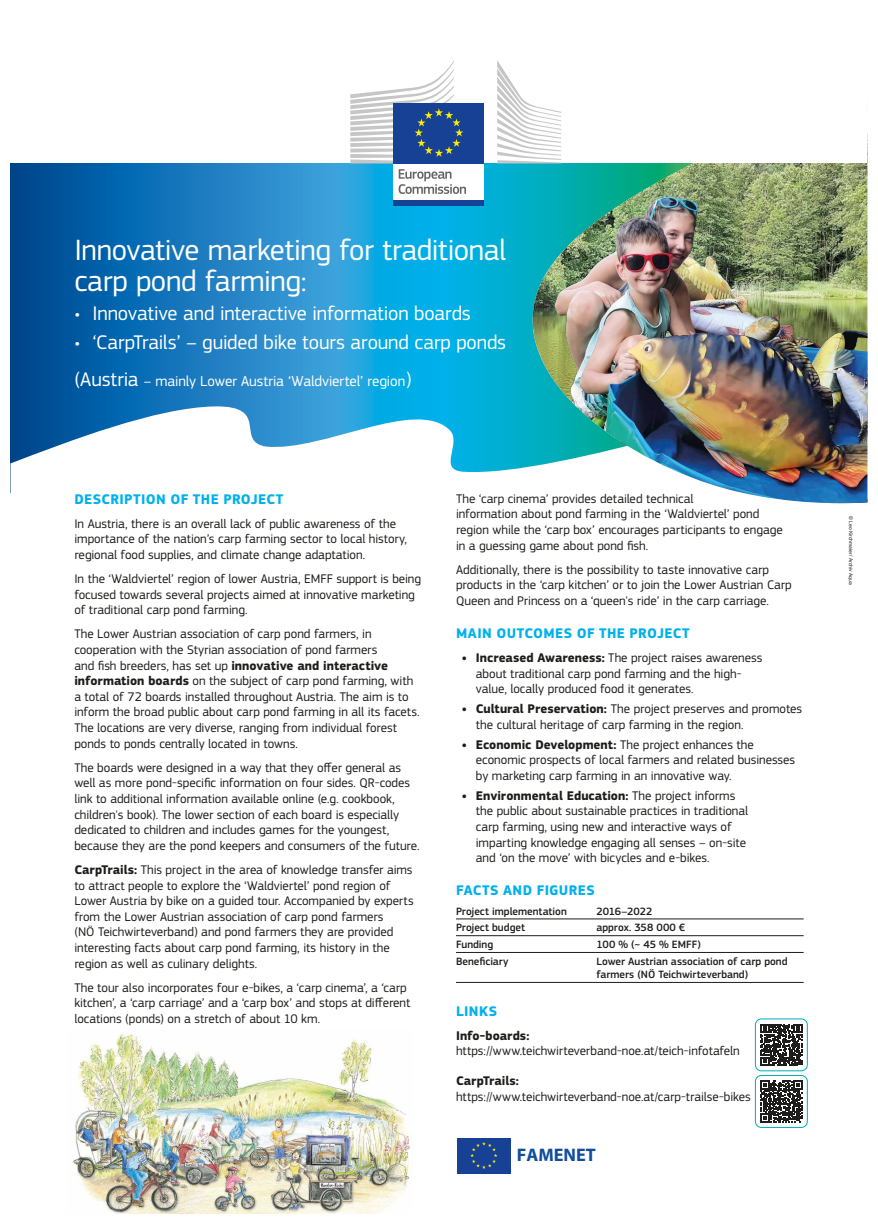
<style>
.page{position:relative;width:878px;height:1228px;background:#fff}
.page>*{position:absolute;margin:0;border:0;box-sizing:border-box;transform-origin:0 0}
.t1{font:30.5px/30.5px "EC Square Sans Pro";letter-spacing:-.015em;color:#fff}
.t2{font:20.5px "EC Square Sans Pro";letter-spacing:-.01em;color:#fff}
.t3{font:700 18.2px "Myriad Pro";color:#114e9d}
.t4{font:15px "EC Square Sans Pro";letter-spacing:-.005em;color:#fff}
.t5{font:700 14.5px "EC Square Sans Pro";letter-spacing:.025em;color:#00b1eb}
.t6{font:13px/15.6px "EC Square Sans Pro";letter-spacing:-.005em;color:#1d1d1b}
.t7{font:700 13px "EC Square Sans Pro";letter-spacing:-.005em;color:#1d1d1b}
.t8{font:500 11px/13.2px "EC Square Sans Pro";color:#1d1d1b}
.t9{font:5px "Microsoft Sans Serif";color:#1d1d1b}
.s1{font-size:20.5px}
.s2{font-weight:700}
</style>
<div class="page">
<svg style="left:10px;top:163px;width:495px;height:329px;background:#1285c4"></svg>
<div style="left:505px;top:163px;width:26px;height:225px;background:#00afc9"></div>
<svg style="left:11px;top:388px;width:521px;height:104px"></svg>
<svg style="left:457px;top:1138px;width:54px;height:36px"></svg>
<div style="left:457px;top:1137px;width:53px;height:36px;background:#164194"></div>
<svg style="left:470px;top:1142px;width:27px;height:26px"></svg>
<hr style="left:456px;top:918px;width:138px;height:1px;background:#1d1d1b">
<hr style="left:594px;top:918px;width:209px;height:1px;background:#1d1d1b">
<hr style="left:456px;top:935px;width:138px;height:1px;background:#1d1d1b">
<hr style="left:594px;top:935px;width:209px;height:1px;background:#1d1d1b">
<hr style="left:456px;top:952px;width:138px;height:1px;background:#1d1d1b">
<hr style="left:594px;top:952px;width:209px;height:1px;background:#1d1d1b">
<hr style="left:456px;top:982px;width:138px;height:1px;background:#1d1d1b">
<hr style="left:594px;top:982px;width:209px;height:1px;background:#1d1d1b">
<div style="left:393px;top:162px;width:91px;height:40px;background:#fff"></div>
<div style="left:393px;top:103px;width:91px;height:60px;background:#164194"></div>
<svg style="left:350px;top:60px;width:113px;height:103px"></svg>
<div style="left:393px;top:201px;width:91px;height:5px;background:#164194"></div>
<svg style="left:497px;top:60px;width:64px;height:103px"></svg>
<svg style="left:398px;top:169px;width:67px;height:25px"></svg>
<svg style="left:760px;top:1024px;width:41px;height:41px"></svg>
<div style="left:754px;top:1018px;width:53px;height:52px;border:1px solid #00adba;border-radius:6px"></div>
<svg style="left:760px;top:1080px;width:41px;height:42px"></svg>
<div style="left:754px;top:1075px;width:53px;height:52px;border:1px solid #00adba;border-radius:6px"></div>
<img style="left:532px;top:163px;width:335px;height:340px">
<img style="left:72px;top:1033px;width:339px;height:179px">
<h1 class="t1" style="left:74px;top:235px;width:433px">Innovative marketing for traditional carp pond farming:</h1>
<h2 class="t2" style="left:74px;top:301px;width:398px">• Innovative and interactive information boards</h2>
<h2 class="t2" style="left:74px;top:330px;width:433px">• ‘CarpTrails’ – guided bike tours around carp ponds</h2>
<p class="t4" style="left:74px;top:372px;width:339px"><span class="s1">(Austria</span> – mainly Lower Austria ‘Waldviertel’ region<span class="s1">)</span></p>
<p class="t5" style="left:74px;top:490px;width:210px">DESCRIPTION OF THE PROJECT</p>
<p class="t6" style="left:74px;top:515px;width:334px">In Austria, there is an overall lack of public awareness of the importance of the nation’s carp farming sector to local history, regional food supplies, and climate change adaptation.</p>
<p class="t6" style="left:74px;top:571px;width:348px">In the ‘Waldviertel’ region of lower Austria, EMFF support is being focused towards several projects aimed at innovative marketing of traditional carp pond farming.</p>
<p class="t6" style="left:74px;top:626px;width:346px">The Lower Austrian association of carp pond farmers, in cooperation with the Styrian association of pond farmers<br>and fish breeders, has set up <span class="s2">innovative and interactive information boards</span> on the subject of carp pond farming, with a total of 72 boards installed throughout Austria. The aim is to inform the broad public about carp pond farming in all its facets.<br>The locations are very diverse, ranging from individual forest ponds to ponds centrally located in towns.</p>
<p class="t6" style="left:74px;top:759px;width:346px">The boards were designed in a way that they offer general as well as more pond-specific information on four sides. QR-codes link to additional information available online (e.g. cookbook, children's book). The lower section of each board is especially dedicated to children and includes games for the youngest, because they are the pond keepers and consumers of the future.</p>
<p class="t6" style="left:74px;top:861px;width:341px"><span class="s2">CarpTrails:</span> This project in the area of knowledge transfer aims to attract people to explore the ‘Waldviertel’ pond region of Lower Austria by bike on a guided tour. Accompanied by experts from the Lower Austrian association of carp pond farmers<br>(NÖ Teichwirteverband) and pond farmers they are provided interesting facts about carp pond farming, its history in the region as well as culinary delights.</p>
<p class="t6" style="left:74px;top:979px;width:337px">The tour also incorporates four e-bikes, a ‘carp cinema’, a ‘carp kitchen’, a ‘carp carriage’ and a ‘carp box’ and stops at different locations (ponds) on a stretch of about 10 km.</p>
<p class="t6" style="left:456px;top:490px;width:328px">The ‘carp cinema’ provides detailed technical<br>information about pond farming in the ‘Waldviertel’ pond region while the ‘carp box’ encourages participants to engage in a guessing game about pond fish.</p>
<p class="t6" style="left:456px;top:561px;width:337px">Additionally, there is the possibility to taste innovative carp products in the ‘carp kitchen’ or to join the Lower Austrian Carp<br>Queen and Princess on a ‘queen's ride’ in the carp carriage.</p>
<p class="t5" style="left:456px;top:624px;width:235px">MAIN OUTCOMES OF THE PROJECT</p>
<p class="t6" style="left:475px;top:650px;width:288px;text-indent:-14px"><span class="s2">• Increased Awareness:</span> The project raises awareness about traditional carp pond farming and the high&shy;value, locally produced food it generates.</p>
<p class="t6" style="left:475px;top:701px;width:328px;text-indent:-14px"><span class="s2">• Cultural Preservation:</span> The project preserves and promotes the cultural heritage of carp farming in the region.</p>
<p class="t6" style="left:475px;top:736px;width:321px;text-indent:-14px"><span class="s2">• Economic Development:</span> The project enhances the economic prospects of local farmers and related businesses by marketing carp farming in an innovative way.</p>
<p class="t6" style="left:475px;top:787px;width:274px;text-indent:-14px"><span class="s2">• Environmental Education:</span> The project informs the public about sustainable practices in traditional carp farming, using new and interactive ways of imparting knowledge engaging all senses – on-site and ‘on the move’ with bicycles and e-bikes.</p>
<p class="t5" style="left:456px;top:881px;width:140px">FACTS AND FIGURES</p>
<p class="t8" style="left:456px;top:904px;width:112px">Project implementation</p>
<p class="t8" style="left:596px;top:904px;width:57px">2016–2022</p>
<p class="t8" style="left:456px;top:921px;width:71px">Project budget</p>
<p class="t8" style="left:596px;top:921px;width:90px">approx. 358 000 €</p>
<p class="t8" style="left:456px;top:938px;width:39px">Funding</p>
<p class="t8" style="left:596px;top:938px;width:106px">100 % (~ 45 % EMFF)</p>
<p class="t8" style="left:456px;top:954px;width:54px">Beneficiary</p>
<p class="t8" style="left:596px;top:954px;width:192px">Lower Austrian association of carp pond farmers (NÖ Teichwirteverband)</p>
<p class="t5" style="left:456px;top:1001px;width:42px">LINKS</p>
<p class="t7" style="left:456px;top:1027px;width:75px">Info-boards:</p>
<p class="t6" style="left:456px;top:1043px;width:285px">https://www.teichwirteverband-noe.at/teich-infotafeln</p>
<p class="t7" style="left:456px;top:1072px;width:64px">CarpTrails:</p>
<p class="t6" style="left:456px;top:1088px;width:296px">https://www.teichwirteverband-noe.at/carp-trailse-bikes</p>
<h3 class="t3" style="left:516px;top:1142px;width:80px">FAMENET</h3>
<p class="t9" style="left:853px;top:516px;width:70px;rotate:90deg">© Leo Kirchmaier/ Archiv Aqua</p>
</div>
